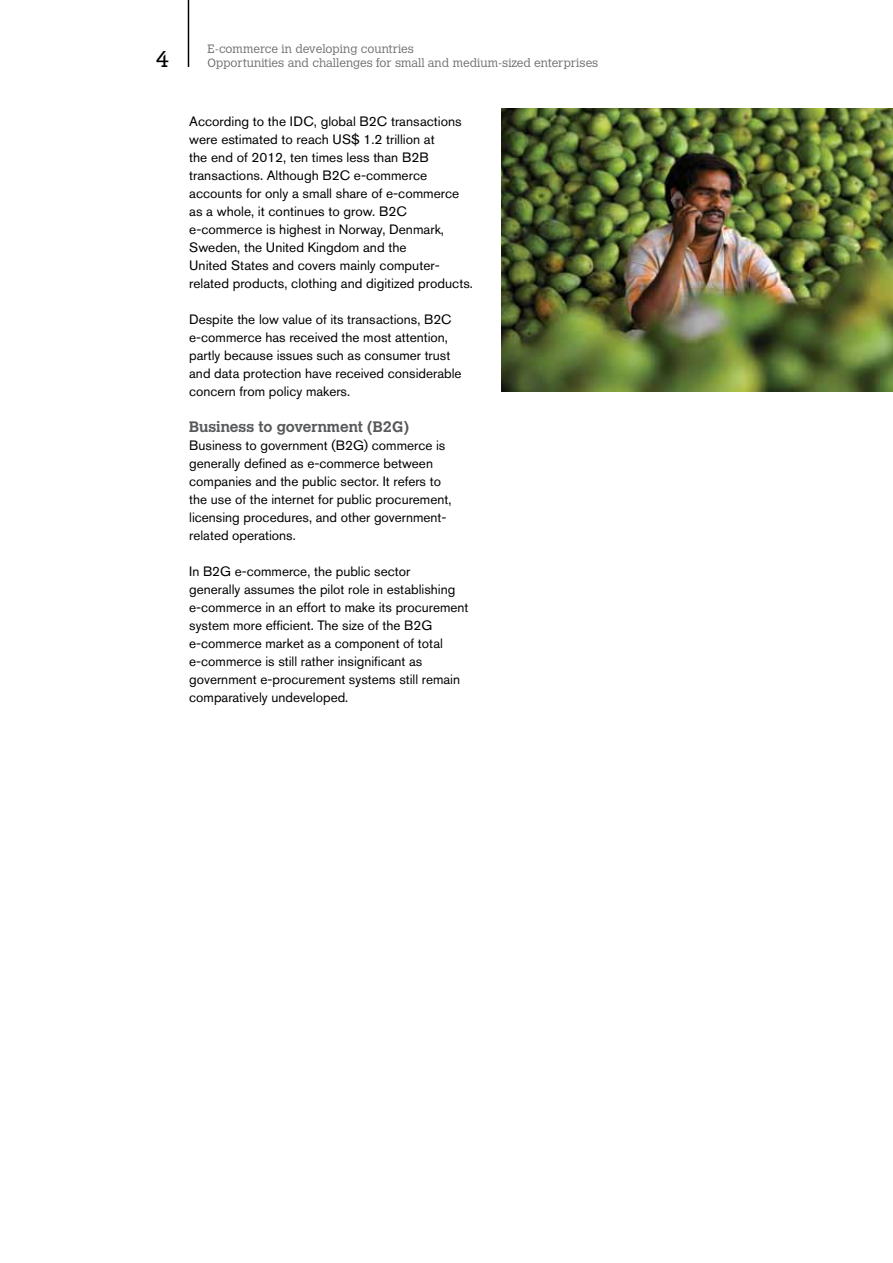
<style>
.page{position:relative;width:893px;height:1263px;background:#fff}
.page>*{position:absolute;margin:0;border:0;box-sizing:border-box;transform-origin:0 0}
.t1{font:300 22.5px "Calvert MT Std";color:#000}
.t2{font:700 15px "Calvert MT Std";color:#58595b}
.t3{font:13.5px/18px "Akzidenz Grotesk BE";color:#000}
.t4{font:300 12px/14.4px "Calvert MT Std";color:#6d6e71}
</style>
<div class="page">
<hr style="left:188px;top:0;width:1px;height:67px;background:#000">
<img style="left:501px;top:108px;width:392px;height:283px">
<h1 class="t1" style="left:156px;top:46px;width:14px">4</h1>
<p class="t4" style="left:208px;top:41px;width:392px">E-commerce in developing countries<br>Opportunities and challenges for small and medium-sized enterprises</p>
<p class="t3" style="left:189px;top:112px;width:285px">According to the IDC, global B2C transactions were estimated to reach US$ 1.2 trillion at<br>the end of 2012, ten times less than B2B transactions. Although B2C e-commerce accounts for only a small share of e-commerce as a whole, it continues to grow. B2C e-commerce is highest in Norway, Denmark, Sweden, the United Kingdom and the<br>United States and covers mainly computer&shy;related products, clothing and digitized products.</p>
<p class="t3" style="left:189px;top:310px;width:274px">Despite the low value of its transactions, B2C e-commerce has received the most attention, partly because issues such as consumer trust and data protection have received considerable concern from policy makers.</p>
<p class="t2" style="left:189px;top:417px;width:221px">Business to government (B2G)</p>
<p class="t3" style="left:189px;top:436px;width:264px">Business to government (B2G) commerce is generally defined as e-commerce between companies and the public sector. It refers to the use of the internet for public procurement, licensing procedures, and other government&shy;related operations.</p>
<p class="t3" style="left:189px;top:562px;width:281px">In B2G e-commerce, the public sector<br>generally assumes the pilot role in establishing e‑commerce in an effort to make its procurement system more efficient. The size of the B2G e‑commerce market as a component of total e-commerce is still rather insignificant as government e‑procurement systems still remain comparatively undeveloped.</p>
</div>
